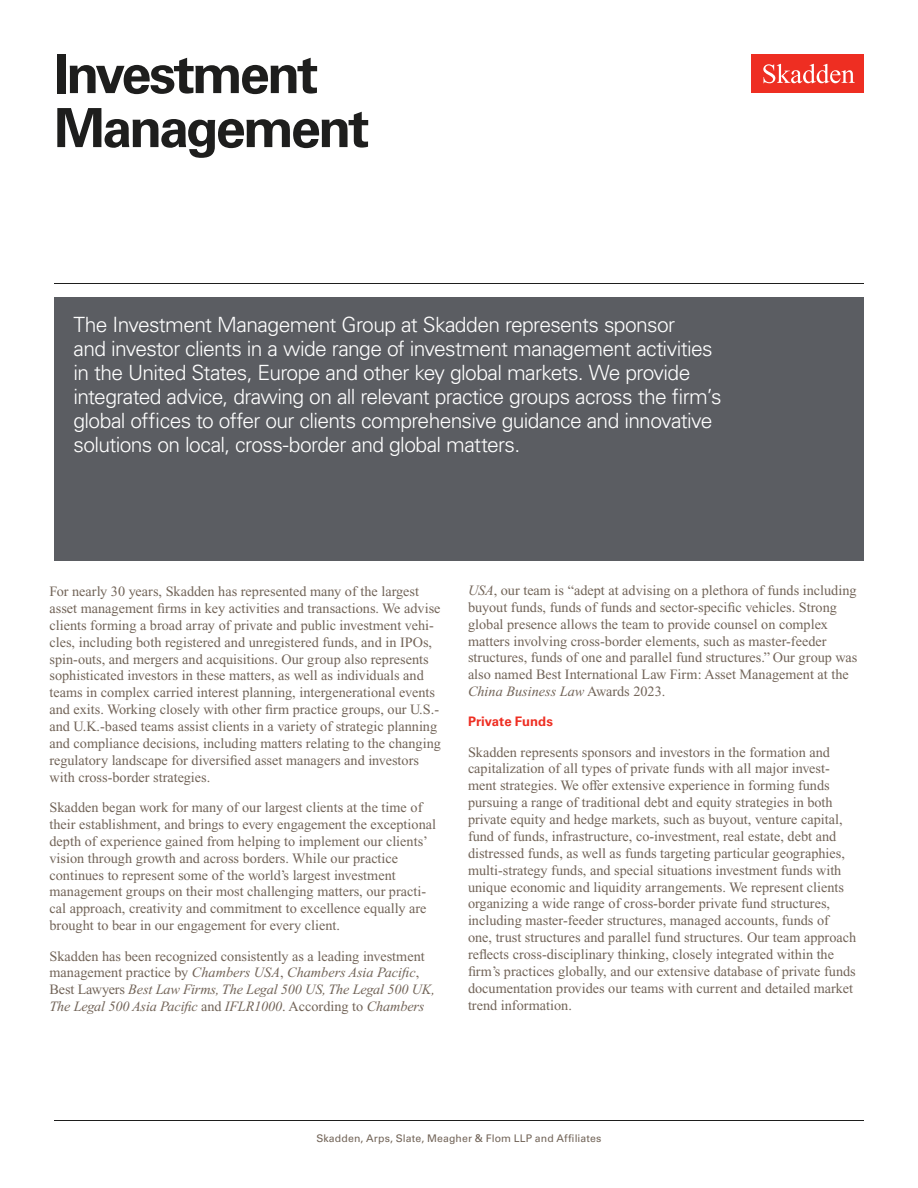
<style>
.page{position:relative;width:918px;height:1188px;background:#fff}
.page>*{position:absolute;margin:0;border:0;box-sizing:border-box;transform-origin:0 0}
.Practice_Area{font:700 54px/54px "Univers LT Std";letter-spacing:-.055em;color:#1e1e1d}
.Feature_Box{font:300 21px/24px "Univers LT Std";letter-spacing:-.03em;color:#fff}
.Main_Body{font:14.25px/16.8px "Times New Roman PS Std";color:#726458}
.Main_Body-2{font:italic 14.25px/17px "Times New Roman PS Std";letter-spacing:-.01em;color:#726458}
.Main_Body-3{font:700 13.2px "Univers LT Std";color:#ee2e22}
.t1{font:10.5px "Univers LT Std";letter-spacing:.01em;color:#726458}
.s1{font-style:normal}
.s2{font-style:italic}
</style>
<div class="page">
<div style="left:752px;top:54px;width:112px;height:39px;background:#ee2e22"></div>
<svg style="left:763px;top:64px;width:92px;height:19px"></svg>
<div style="left:54px;top:297px;width:810px;height:264px;background:#5b5d62"></div>
<hr style="left:54px;top:1120px;width:810px;height:1px;background:#1e1e1d">
<hr style="left:54px;top:283px;width:810px;height:1px;background:#1e1e1d">
<h1 class="Practice_Area" style="left:54px;top:48px;width:317px">Investment<br>Management</h1>
<p class="Feature_Box" style="left:74px;top:312px;width:650px">The Investment Management Group at Skadden represents sponsor<br>and investor clients in a wide range of investment management activities in the United States, Europe and other key global markets. We provide integrated advice, drawing on all relevant practice groups across the firm’s global offices to offer our clients comprehensive guidance and innovative solutions on local, cross-border and global matters.</p>
<p class="Main_Body" style="left:50px;top:583px;width:393px">For nearly 30 years, Skadden has represented many of the largest asset management firms in key activities and transactions. We advise clients forming a broad array of private and public investment vehi&shy;cles, including both registered and unregistered funds, and in IPOs, spin-outs, and mergers and acquisitions. Our group also represents sophisticated investors in these matters, as well as individuals and teams in complex carried interest planning, intergenerational events and exits. Working closely with other firm practice groups, our U.S.- and U.K.-based teams assist clients in a variety of strategic planning and compliance decisions, including matters relating to the changing regulatory landscape for diversified asset managers and investors with cross-border strategies.</p>
<p class="Main_Body" style="left:50px;top:799px;width:388px">Skadden began work for many of our largest clients at the time of their establishment, and brings to every engagement the exceptional depth of experience gained from helping to implement our clients’ vision through growth and across borders. While our practice continues to represent some of the world’s largest investment management groups on their most challenging matters, our practi&shy;cal approach, creativity and commitment to excellence equally are brought to bear in our engagement for every client.</p>
<p class="Main_Body-2" style="left:50px;top:947px;width:387px"><span class="s1">Skadden has been recognized consistently as a leading investment management practice by</span> Chambers USA<span class="s1">,</span> Chambers Asia Pacific<span class="s1">, Best Lawyers</span> Best Law Firms, The Legal 500 US, The Legal 500 UK, The Legal 500 Asia Pacific <span class="s1">and</span> IFLR1000<span class="s1">. According to</span> Chambers</p>
<p class="Main_Body" style="left:468px;top:582px;width:391px"><span class="s2">USA</span>, our team is “adept at advising on a plethora of funds including buyout funds, funds of funds and sector-specific vehicles. Strong global presence allows the team to provide counsel on complex matters involving cross-border elements, such as master-feeder structures, funds of one and parallel fund structures.” Our group was also named Best International Law Firm: Asset Management at the <span class="s2">China Business Law</span> Awards 2023.</p>
<p class="Main_Body-3" style="left:468px;top:714px;width:86px">Private Funds</p>
<p class="Main_Body" style="left:468px;top:743px;width:390px">Skadden represents sponsors and investors in the formation and capitalization of all types of private funds with all major invest&shy;ment strategies. We offer extensive experience in forming funds pursuing a range of traditional debt and equity strategies in both private equity and hedge markets, such as buyout, venture capital, fund of funds, infrastructure, co-investment, real estate, debt and distressed funds, as well as funds targeting particular geographies, multi-strategy funds, and special situations investment funds with unique economic and liquidity arrangements. We represent clients organizing a wide range of cross-border private fund structures, including master-feeder structures, managed accounts, funds of one, trust structures and parallel fund structures. Our team approach reflects cross-disciplinary thinking, closely integrated within the firm’s practices globally, and our extensive database of private funds documentation provides our teams with current and detailed market trend information.</p>
<p class="t1" style="left:316px;top:1132px;width:287px">Skadden, Arps, Slate, Meagher &amp; Flom LLP and Affiliates</p>
</div>
